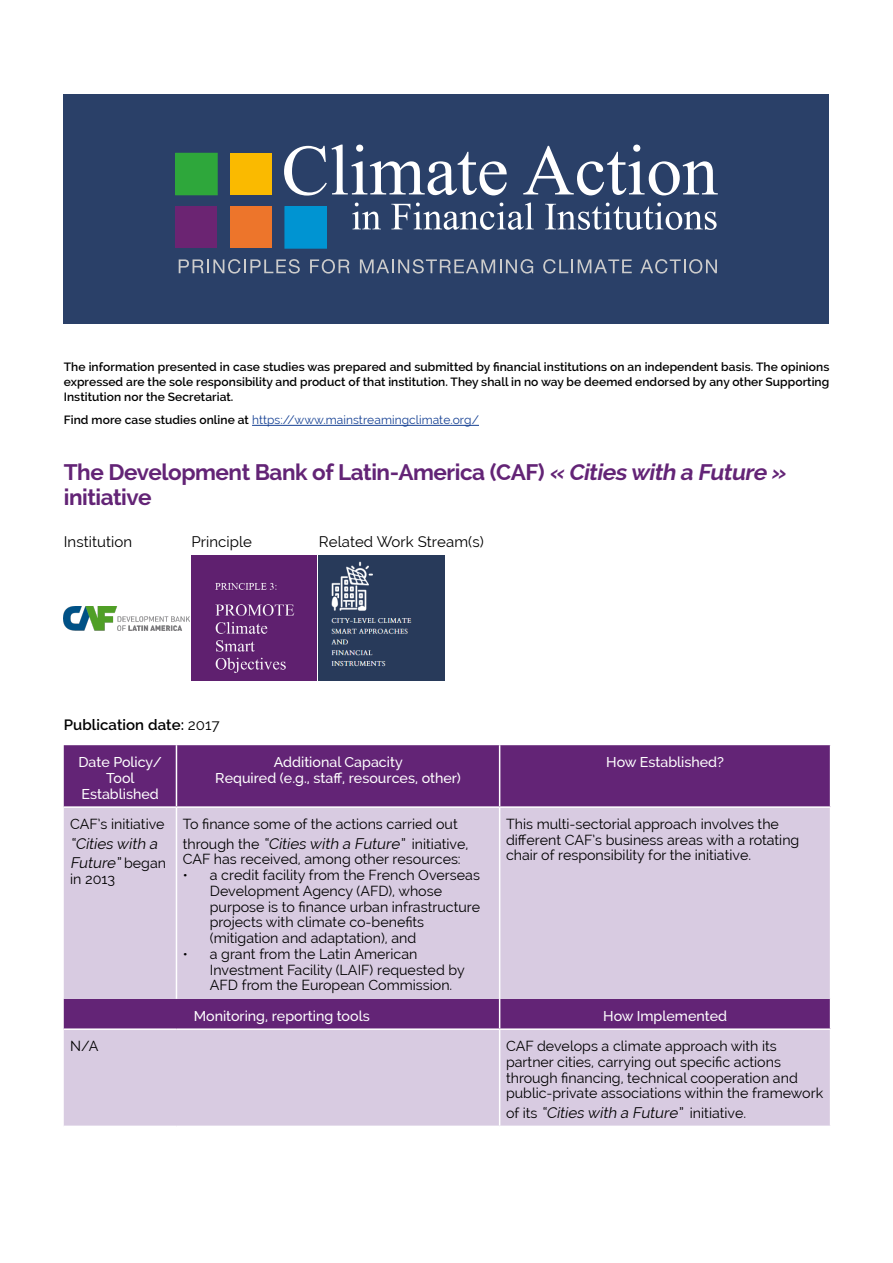
<style>
.page{position:relative;width:893px;height:1263px;background:#fff}
.page>*{position:absolute;margin:0;border:0;box-sizing:border-box;transform-origin:0 0}
.t1{font:700 22.5px/25.5px "Raleway";letter-spacing:-.02em;color:#632476}
.t2{font:italic 15px/19.5px "Raleway";color:#000}
.t3{font:15px "Raleway";letter-spacing:.005em;color:#000}
.t4{font:600 15px "Raleway";letter-spacing:.005em;color:#000}
.t5{font:14.25px/15.8px "Raleway";color:#000}
.t6{font:500 14.25px/15.8px "Raleway";color:#fff;text-align:center}
.t7{font:600 12px/15px "Raleway";letter-spacing:.005em;color:#000;text-align:justify}
.t8{font:12px "Raleway";letter-spacing:.005em;color:#164194}
.s1{font-weight:600;color:#000}
.s2{font-style:italic}
.s3{font-weight:400}
.s4{font-style:normal;font-size:14.25px}
.s5{font-style:italic;font-size:15px}
</style>
<div class="page">
<hr style="left:252px;top:425px;width:227px;height:1px;background:#164194">
<div style="left:64px;top:94px;width:765px;height:230px;background:#2a4068"></div>
<img style="left:64px;top:606px;width:125px;height:24px">
<img style="left:191px;top:555px;width:126px;height:126px">
<img style="left:319px;top:555px;width:125px;height:126px">
<div style="left:64px;top:745px;width:766px;height:61px;background:#632476"></div>
<svg style="left:64px;top:808px;width:766px;height:317px;background:#cdbbd7"></svg>
<hr style="left:176px;top:745px;width:1px;height:61px;background:#fff">
<hr style="left:499px;top:745px;width:1px;height:61px;background:#fff">
<hr style="left:176px;top:808px;width:1px;height:191px;background:#fff">
<hr style="left:499px;top:808px;width:1px;height:191px;background:#fff">
<svg style="left:499px;top:999px;width:1px;height:29px"></svg>
<hr style="left:64px;top:1028px;width:112px;height:2px;background:#fff">
<hr style="left:176px;top:1028px;width:324px;height:2px;background:#fff">
<hr style="left:500px;top:1028px;width:331px;height:2px;background:#fff">
<hr style="left:499px;top:1030px;width:1px;height:95px;background:#fff">
<svg style="left:284px;top:145px;width:223px;height:51px"></svg>
<svg style="left:523px;top:145px;width:195px;height:50px"></svg>
<svg style="left:352px;top:203px;width:29px;height:26px"></svg>
<svg style="left:391px;top:203px;width:143px;height:27px"></svg>
<svg style="left:545px;top:203px;width:172px;height:27px"></svg>
<div style="left:176px;top:153px;width:41px;height:42px;background:#2ea73b"></div>
<div style="left:175px;top:153px;width:43px;height:42px;border:1px solid #2ea73b"></div>
<div style="left:176px;top:207px;width:41px;height:41px;background:#6b2472"></div>
<div style="left:230px;top:153px;width:42px;height:42px;background:#faba00"></div>
<div style="left:230px;top:207px;width:42px;height:41px;background:#ed752b"></div>
<div style="left:285px;top:207px;width:41px;height:41px;background:#0094d2"></div>
<div style="left:284px;top:206px;width:43px;height:43px;border:1px solid #0094d2"></div>
<svg style="left:179px;top:259px;width:121px;height:15px"></svg>
<svg style="left:310px;top:259px;width:40px;height:15px"></svg>
<svg style="left:360px;top:259px;width:173px;height:15px"></svg>
<svg style="left:543px;top:259px;width:89px;height:15px"></svg>
<svg style="left:640px;top:259px;width:77px;height:15px"></svg>
<p class="t7" style="left:64px;top:359px;width:767px">The information presented in case studies was prepared and submitted by financial institutions on an independent basis. The opinions expressed are the sole responsibility and product of that institution. They shall in no way be deemed endorsed by any other Supporting Institution nor the Secretariat.</p>
<p class="t8" style="left:64px;top:413px;width:417px"><span class="s1">Find more case studies online at</span> https://www.mainstreamingclimate.org/</p>
<h1 class="t1" style="left:64px;top:459px;width:728px">The Development Bank of Latin-America (CAF) <span class="s2">« Cities with a Future » </span>initiative</h1>
<p class="t3" style="left:64px;top:533px;width:70px">Institution</p>
<p class="t3" style="left:191px;top:533px;width:62px">Principle</p>
<p class="t3" style="left:319px;top:533px;width:166px">Related Work Stream(s)</p>
<p class="t4" style="left:64px;top:716px;width:158px">Publication date: <span class="s3">2017</span></p>
<p class="t6" style="left:78px;top:754px;width:85px">Date Policy/<br>Tool<br>Established</p>
<p class="t6" style="left:215px;top:754px;width:247px">Additional Capacity<br>Required (e.g., staff, resources, other)</p>
<p class="t6" style="left:606px;top:754px;width:119px">How Established?</p>
<p class="t5" style="left:70px;top:816px;width:96px">CAF’s initiative</p>
<p class="t2" style="left:70px;top:833px;width:97px">“Cities with a<br>Future” <span class="s4">beg a n</span></p>
<p class="t5" style="left:70px;top:871px;width:47px">in 2013</p>
<p class="t5" style="left:183px;top:814px;width:287px;line-height:19.5px">To finance some of the actions carried out through the <span class="s5">“Cities with a Future”</span> initiative,</p>
<p class="t5" style="left:183px;top:851px;width:279px">CAF has received, among other resources:</p>
<p class="t5" style="left:210px;top:867px;width:272px;text-indent:-27px">• a credit facility from the French Overseas Development Agency (AFD), whose purpose is to finance urban infrastructure projects with climate co-benefits (mitigation and adaptation), and</p>
<p class="t5" style="left:210px;top:946px;width:256px;text-indent:-27px">• a grant from the Latin American<br>Investment Facility (LAIF) requested by<br>AFD from the European Commission.</p>
<p class="t5" style="left:506px;top:816px;width:295px">This multi-sectorial approach involves the different CAF’s business areas with a rotating chair of responsibility for the initiative.</p>
<p class="t6" style="left:194px;top:1008px;width:177px">Monitoring, reporting tools</p>
<p class="t6" style="left:603px;top:1008px;width:125px">How Implemented</p>
<p class="t5" style="left:70px;top:1038px;width:30px">N/A</p>
<p class="t5" style="left:506px;top:1038px;width:319px">CAF develops a climate approach with its partner cities, carrying out specific actions through financing, technical cooperation and public-private associations within the framework</p>
<p class="t2" style="left:506px;top:1103px;width:242px"><span class="s4">of i ts</span> “Cities with a Future” <span class="s4">i n i t i a t i ve .</span></p>
</div>
